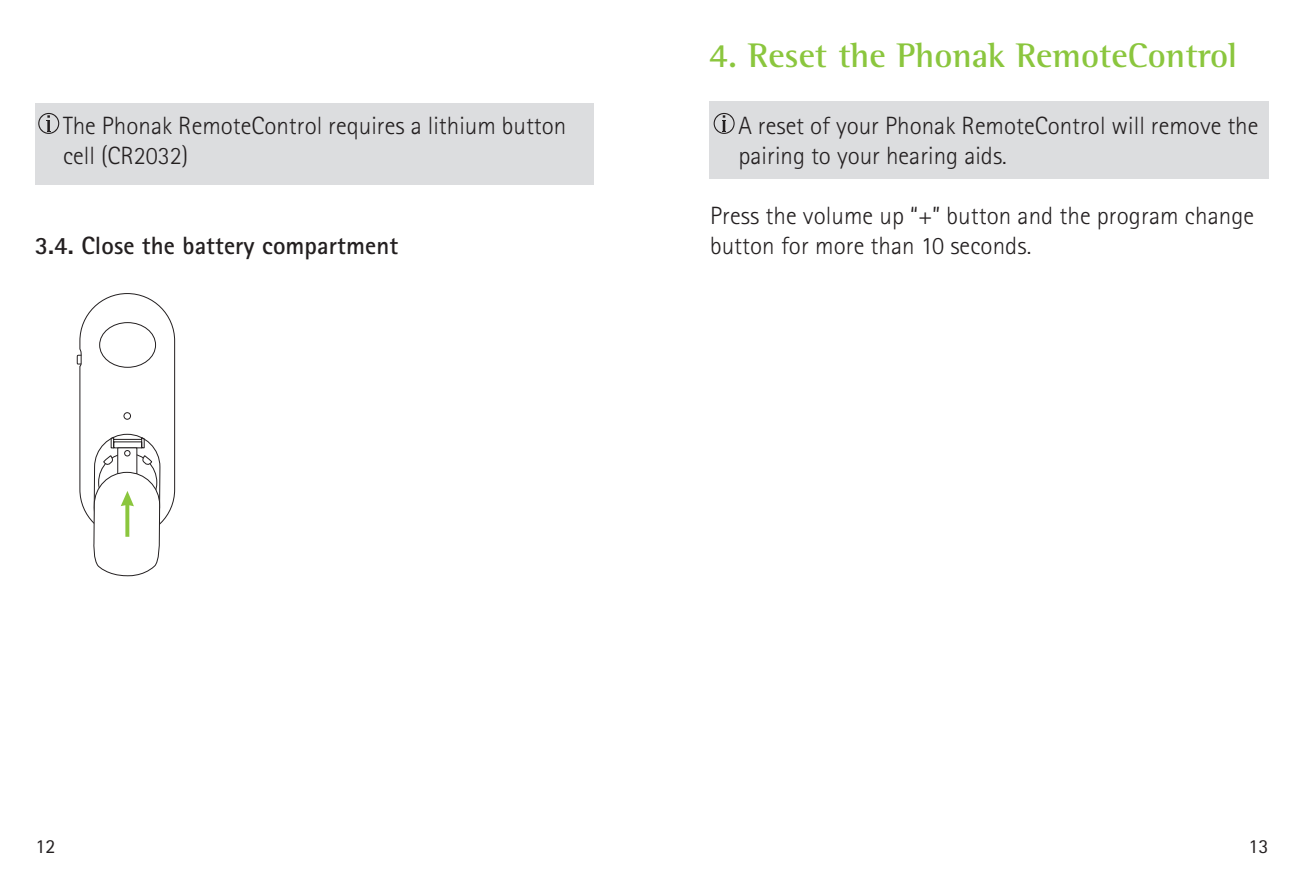
<style>
.page{position:relative;width:1304px;height:886px;background:#fff}
.page>*{position:absolute;margin:0;border:0;box-sizing:border-box;transform-origin:0 0}
.t1{font:700 35px "Rotis Semi Serif Pro";color:#8bc63e}
.t2{font:300 25px/30px "Rotis Sans Serif Pro";color:#231f20}
.t3{font:700 25px "Rotis Sans Serif Pro";letter-spacing:.005em;color:#231f20}
.t4{font:20px "Rotis Sans Serif Pro";color:#231f20}
</style>
<div class="page">
<div style="left:35px;top:103px;width:559px;height:82px;background:#dcdddf"></div>
<div style="left:709px;top:101px;width:560px;height:78px;background:#dcdddf"></div>
<svg style="left:38px;top:113px;width:21px;height:21px"></svg>
<svg style="left:77px;top:293px;width:98px;height:284px"></svg>
<svg style="left:714px;top:113px;width:21px;height:21px"></svg>
<p class="t2" style="left:63px;top:111px;width:505px">The Phonak RemoteControl requires a lithium button cell (CR2032)</p>
<p class="t3" style="left:35px;top:230px;width:365px">3.4. Close the battery compartment</p>
<h1 class="t1" style="left:709px;top:34px;width:530px">4. Reset the Phonak RemoteControl</h1>
<p class="t2" style="left:738px;top:111px;width:521px">A reset of your Phonak RemoteControl will remove the pairing to your hearing aids.</p>
<p class="t2" style="left:710px;top:201px;width:546px">Press the volume up “+” button and the program change button for more than 10 seconds.</p>
<p class="t4" style="left:35px;top:834px;width:21px">12</p>
<p class="t4" style="left:1249px;top:834px;width:21px">13</p>
</div>
